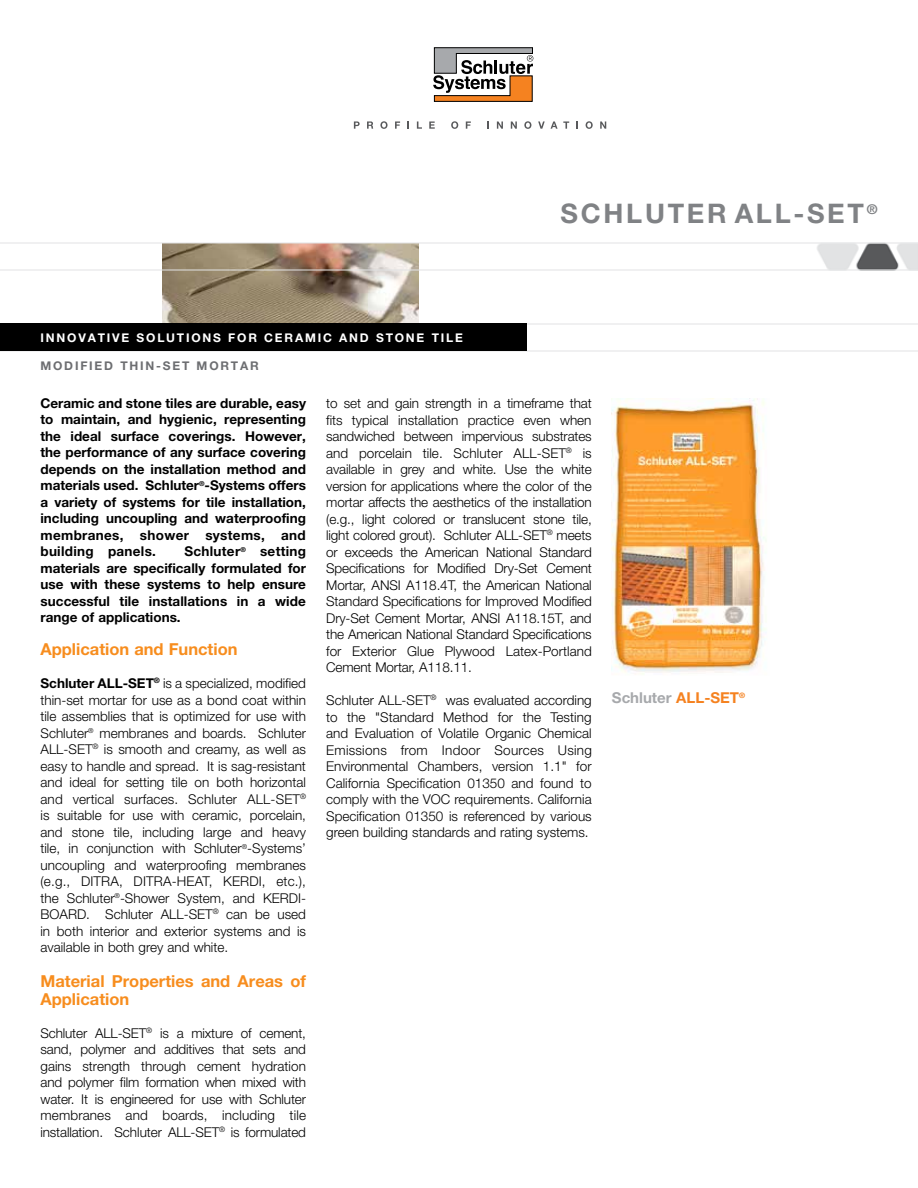
<style>
.page{position:relative;width:918px;height:1188px;background:#fff}
.page>*{position:absolute;margin:0;border:0;box-sizing:border-box;transform-origin:0 0}
.t1{font:700 27px "Helvetica Neue LT Pro";letter-spacing:.1em;color:#808285}
.t2{font:700 16.5px/18px "Helvetica Neue LT Pro";color:#f78d1e}
.t3{font:700 15px "Helvetica Neue LT Pro";color:#a7a9ac}
.t4{font:300 13.5px/16.5px "Helvetica Neue LT Pro";color:#000;text-align:justify}
.t5{font:700 13.5px/16.5px "Helvetica Neue LT Pro";letter-spacing:.005em;color:#000;text-align:justify}
.t6{font:700 12px "Helvetica Neue LT Pro";letter-spacing:.15em;color:#fff}
.t7{font:700 12px "Helvetica Neue LT Pro";letter-spacing:.15em;color:#6d6e71}
.s1{font-weight:700}
.s2{color:#f58220}
</style>
<div class="page">
<img style="left:162px;top:244px;width:256px;height:80px">
<img style="left:815px;top:242px;width:103px;height:28px">
<hr style="left:0;top:243px;width:918px;height:1px;background:#e2e3e4">
<hr style="left:0;top:351px;width:918px;height:1px;background:#e2e3e4">
<hr style="left:0;top:324px;width:918px;height:1px;background:#e2e3e4">
<hr style="left:0;top:270px;width:918px;height:1px;background:#e2e3e4">
<svg style="left:433px;top:48px;width:100px;height:54px"></svg>
<svg style="left:354px;top:121px;width:6px;height:8px"></svg>
<svg style="left:367px;top:121px;width:6px;height:8px"></svg>
<svg style="left:380px;top:121px;width:8px;height:8px"></svg>
<svg style="left:395px;top:121px;width:5px;height:8px"></svg>
<svg style="left:407px;top:121px;width:2px;height:8px"></svg>
<svg style="left:417px;top:121px;width:5px;height:8px"></svg>
<svg style="left:429px;top:121px;width:6px;height:8px"></svg>
<svg style="left:451px;top:121px;width:7px;height:8px"></svg>
<svg style="left:466px;top:121px;width:5px;height:8px"></svg>
<svg style="left:487px;top:121px;width:2px;height:8px"></svg>
<svg style="left:497px;top:121px;width:6px;height:8px"></svg>
<svg style="left:511px;top:121px;width:6px;height:8px"></svg>
<svg style="left:524px;top:121px;width:7px;height:8px"></svg>
<svg style="left:538px;top:121px;width:7px;height:8px"></svg>
<svg style="left:551px;top:121px;width:18px;height:8px"></svg>
<svg style="left:586px;top:121px;width:7px;height:8px"></svg>
<svg style="left:600px;top:121px;width:6px;height:8px"></svg>
<div style="left:0;top:324px;width:526px;height:27px;background:#000"></div>
<img style="left:612px;top:398px;width:154px;height:277px">
<p class="t6" style="left:40px;top:330px;width:424px">INNOVATIVE SOLUTIONS FOR CERAMIC AND STONE TILE</p>
<p class="t7" style="left:40px;top:358px;width:220px">MODIFIED THIN-SET MORTAR</p>
<h1 class="t1" style="left:561px;top:197px;width:318px">SCHLUTER ALL-SET<sup>®</sup></h1>
<p class="t5" style="left:40px;top:395px;width:267px">Ceramic and stone tiles are durable, easy to maintain, and hygienic, representing the ideal surface coverings. However, the performance of any surface covering depends on the installation method and materials used. Schluter<sup>®</sup>-Systems offers a variety of systems for tile installation, including uncoupling and waterproofing membranes, shower systems, and building panels.</p>
<p class="t5" style="left:40px;top:543px;width:267px;text-indent:144px">Schluter<sup>®</sup> setting materials are specifically formulated for use with these systems to help ensure successful tile installations in a wide range of applications.</p>
<p class="t2" style="left:40px;top:640px;width:199px">Application and Function</p>
<p class="t4" style="left:40px;top:675px;width:267px"><span class="s1">Schluter ALL-SET</span><sup>®</sup> is a specialized, modified thin-set mortar for use as a bond coat within tile assemblies that is optimized for use with Schluter<sup>®</sup> membranes and boards. Schluter ALL-SET<sup>®</sup> is smooth and creamy, as well as easy to handle and spread. It is sag-resistant and ideal for setting tile on both horizontal and vertical surfaces. Schluter ALL-SET<sup>® </sup>is suitable for use with ceramic, porcelain, and stone tile, including large and heavy tile, in conjunction with Schluter<sup>®</sup>-Systems’ uncoupling and waterproofing membranes (e.g., DITRA, DITRA-HEAT, KERDI, etc.), the Schluter<sup>®</sup>-Shower System, and KERDI-BOARD. Schluter ALL-SET<sup>®</sup> can be used in both interior and exterior systems and is available in both grey and white.</p>
<p class="t2" style="left:40px;top:972px;width:267px">Material Properties and Areas of<br>Application</p>
<p class="t4" style="left:40px;top:1025px;width:267px">Schluter ALL-SET<sup>®</sup> is a mixture of cement, sand, polymer and additives that sets and gains strength through cement hydration and polymer film formation when mixed with water. It is engineered for use with Schluter membranes and boards, including tile installation. Schluter ALL-SET<sup>®</sup> is formulated</p>
<p class="t4" style="left:326px;top:395px;width:267px">to set and gain strength in a timeframe that fits typical installation practice even when sandwiched between impervious substrates and porcelain tile. Schluter ALL-SET<sup>®</sup> is available in grey and white. Use the white version for applications where the color of the mortar affects the aesthetics of the installation (e.g., light colored or translucent stone tile, light colored grout). Schluter ALL-SET<sup>®</sup> meets or exceeds the American National Standard Specifications for Modified Dry-Set Cement Mortar, ANSI A118.4T, the American National Standard Specifications for Improved Modified Dry-Set Cement Mortar, ANSI A118.15T, and the American National Standard Specifications for Exterior Glue Plywood Latex-Portland Cement Mortar, A118.11.</p>
<p class="t4" style="left:326px;top:692px;width:267px">Schluter ALL-SET<sup>®</sup> was evaluated according to the "Standard Method for the Testing and Evaluation of Volatile Organic Chemical Emissions from Indoor Sources Using Environmental Chambers, version 1.1" for California Specification 01350 and found to comply with the VOC requirements. California Specification 01350 is referenced by various green building standards and rating systems.</p>
<p class="t3" style="left:612px;top:688px;width:135px">Schluter <span class="s2">ALL-SET</span><sup>®</sup></p>
</div>
